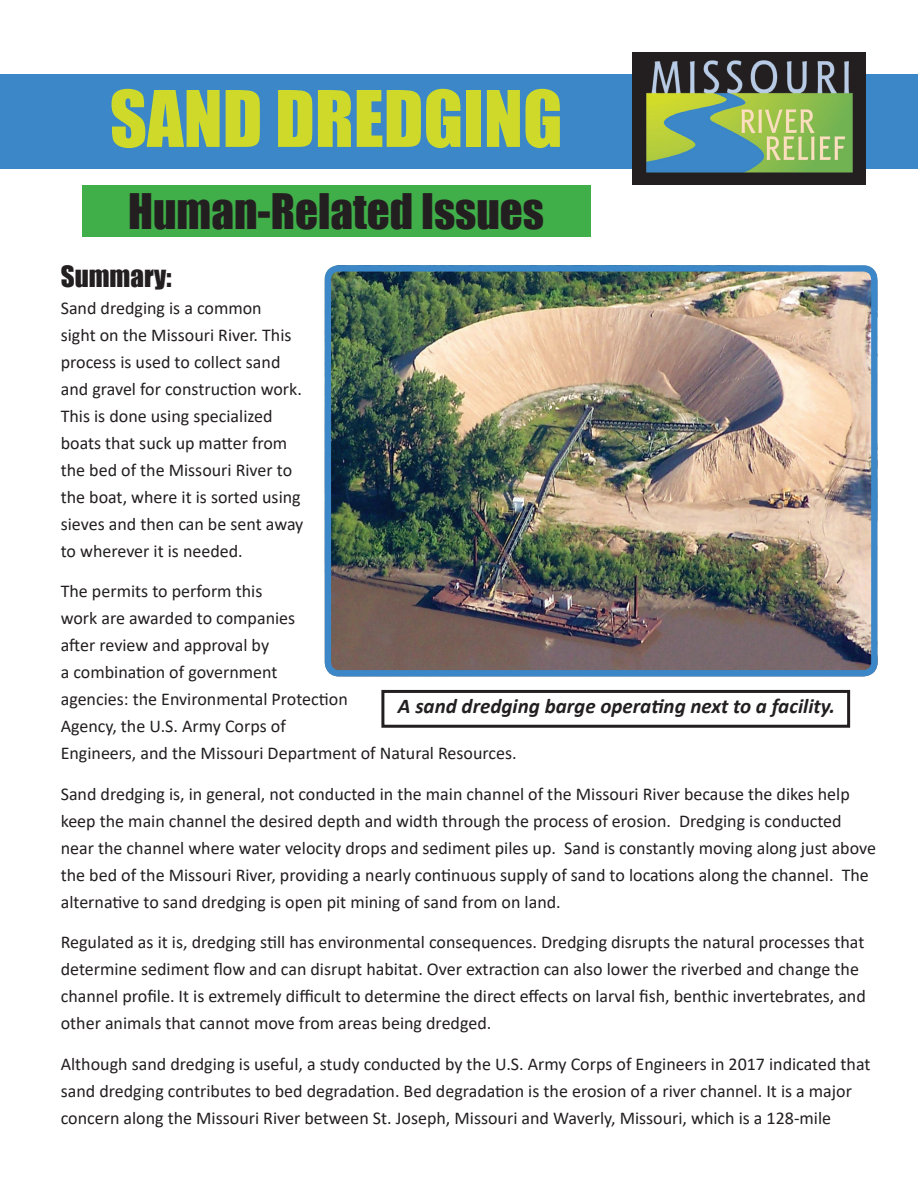
<style>
.page{position:relative;width:918px;height:1188px;background:#fff}
.page>*{position:absolute;margin:0;border:0;box-sizing:border-box;transform-origin:0 0}
.t1{font:72px "Impact";color:#ced92a}
.t2{font:45px "Impact";color:#231f20}
.t3{font:27px "Impact";color:#231f20}
.t4{font:italic 700 21px "Calibri";color:#231f20}
.t5{font:18px/27px "Calibri";color:#231f20}
</style>
<div class="page">
<img style="left:330px;top:272px;width:548px;height:404px">
<div style="left:325px;top:265px;width:552px;height:411px;border:6px solid #3b87c7;border-radius:11px"></div>
<div style="left:0;top:74px;width:918px;height:95px;background:#3b87c7"></div>
<img style="left:633px;top:52px;width:233px;height:133px">
<div style="left:82px;top:186px;width:508px;height:51px;background:#40ae49"></div>
<svg style="left:393px;top:658px;width:444px;height:32px"></svg>
<div style="left:381px;top:690px;width:469px;height:38px;border:3px solid #231f20"></div>
<h1 class="t1" style="left:110px;top:63px;width:454px">SAND DREDGING</h1>
<h2 class="t2" style="left:128px;top:176px;width:417px">Human-Related Issues</h2>
<h3 class="t3" style="left:61px;top:255px;width:113px">Summary:</h3>
<p class="t5" style="left:61px;top:294px;width:244px">Sand dredging is a common<br>sight on the Missouri River. This process is used to collect sand and gravel for construction work.<br>This is done using specialized boats that suck up matter from the bed of the Missouri River to the boat, where it is sorted using sieves and then can be sent away to wherever it is needed.</p>
<p class="t5" style="left:61px;top:577px;width:457px">The permits to perform this<br>work are awarded to companies<br>after review and approval by<br>a combination of government<br>agencies: the Environmental Protection<br>Agency, the U.S. Army Corps of<br>Engineers, and the Missouri Department of Natural Resources.</p>
<p class="t5" style="left:61px;top:780px;width:817px">Sand dredging is, in general, not conducted in the main channel of the Missouri River because the dikes help keep the main channel the desired depth and width through the process of erosion. Dredging is conducted near the channel where water velocity drops and sediment piles up. Sand is constantly moving along just above the bed of the Missouri River, providing a nearly continuous supply of sand to locations along the channel. The alternative to sand dredging is open pit mining of sand from on land.</p>
<p class="t5" style="left:61px;top:928px;width:807px">Regulated as it is, dredging still has environmental consequences. Dredging disrupts the natural processes that determine sediment flow and can disrupt habitat. Over extraction can also lower the riverbed and change the channel profile. It is extremely difficult to determine the direct effects on larval fish, benthic invertebrates, and other animals that cannot move from areas being dredged.</p>
<p class="t5" style="left:61px;top:1050px;width:811px">Although sand dredging is useful, a study conducted by the U.S. Army Corps of Engineers in 2017 indicated that sand dredging contributes to bed degradation. Bed degradation is the erosion of a river channel. It is a major concern along the Missouri River between St. Joseph, Missouri and Waverly, Missouri, which is a 128-mile</p>
<p class="t4" style="left:398px;top:691px;width:439px">A sand dredging barge operating next to a facility.</p>
</div>
